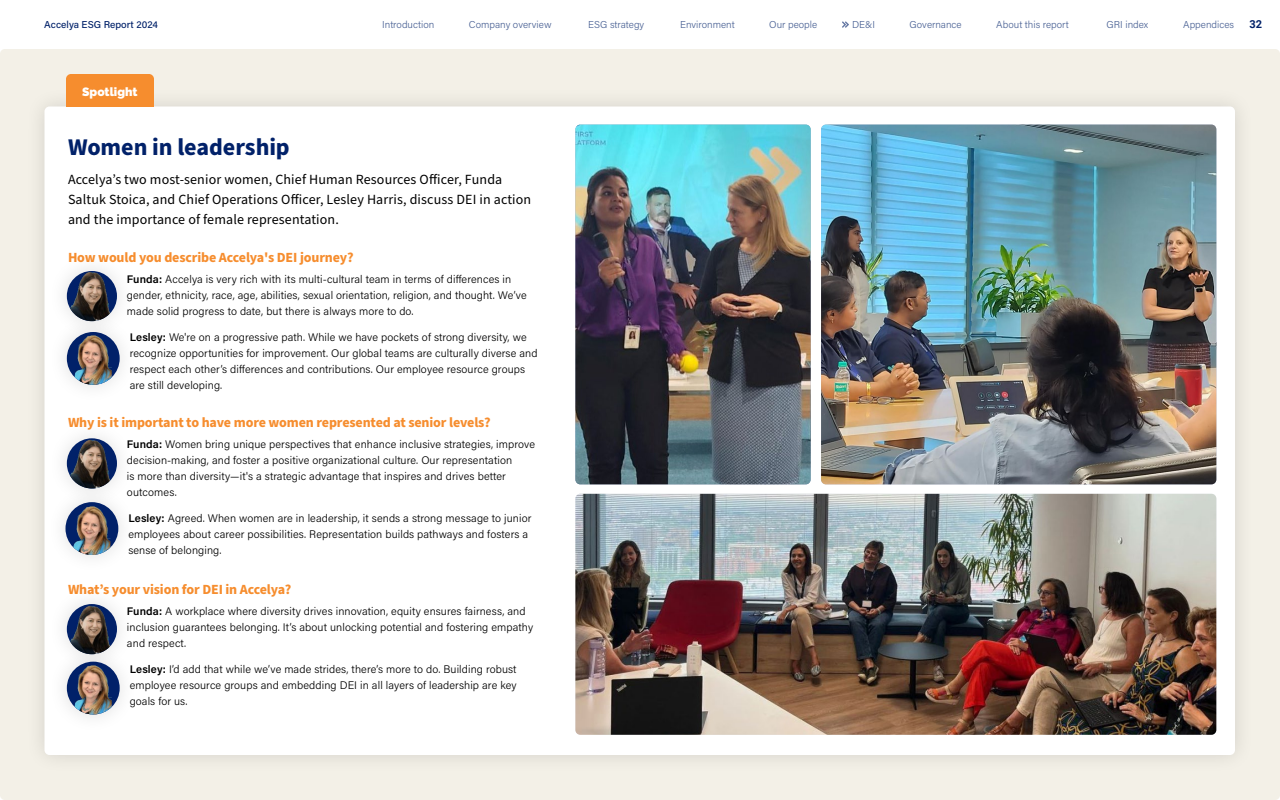
<style>
.page{position:relative;width:1280px;height:800px;background:#fff}
.page>*{position:absolute;margin:0;border:0;box-sizing:border-box;transform-origin:0 0}
.t1{font:700 24px "Source Sans Pro";letter-spacing:-.005em;color:#012169}
.t2{font:14px/20px "Source Sans Pro";letter-spacing:.01em;color:#000}
.t3{font:700 14px "Source Sans Pro";letter-spacing:-.01em;color:#f68d2e}
.t4{font:900 12px "Raleway";color:#fff}
.t5{font:300 11px/16px "Acumin Pro";letter-spacing:.01em;color:#000}
.t6{font:700 11px "Roboto";color:#012169}
.t7{font:300 10px "Acumin Pro";color:#4d6496}
.t8{font:500 10px "Acumin Pro";color:#012169}
.s1{font-weight:600}
</style>
<div class="page">
<div style="left:0;top:49px;width:1280px;height:751px;background:#f3f0e7;border-radius:5px"></div>
<div style="left:25px;top:87px;width:1230px;height:688px;background:#efece3"></div>
<div style="left:44px;top:106px;width:1191px;height:649px;background:#fff;border-radius:5px"></div>
<svg style="left:842px;top:21px;width:7px;height:7px"></svg>
<div style="left:66px;top:74px;width:88px;height:33px;background:#f68d2e"></div>
<div style="left:67px;top:271px;width:50px;height:50px;background:#012169;border-radius:50%"></div>
<img style="left:70px;top:271px;width:43px;height:42px">
<div style="left:67px;top:438px;width:50px;height:50px;background:#012169;border-radius:50%"></div>
<img style="left:70px;top:438px;width:43px;height:45px">
<div style="left:67px;top:604px;width:50px;height:50px;background:#012169;border-radius:50%"></div>
<img style="left:70px;top:604px;width:43px;height:39px">
<div style="left:48px;top:313px;width:91px;height:91px;background:#fdfdfd"></div>
<div style="left:67px;top:332px;width:53px;height:53px;background:#012169;border-radius:50%"></div>
<img style="left:75px;top:332px;width:37px;height:53px">
<div style="left:46px;top:483px;width:91px;height:91px;background:#fdfdfd"></div>
<div style="left:65px;top:502px;width:53px;height:53px;background:#012169;border-radius:50%"></div>
<img style="left:73px;top:502px;width:37px;height:53px">
<div style="left:48px;top:643px;width:91px;height:91px;background:#000;opacity:.13"></div>
<div style="left:67px;top:662px;width:53px;height:52px;background:#012169;border-radius:50%"></div>
<img style="left:75px;top:662px;width:37px;height:52px">
<img style="left:575px;top:125px;width:236px;height:359px">
<img style="left:821px;top:125px;width:395px;height:359px">
<img style="left:575px;top:494px;width:641px;height:241px">
<p class="t8" style="left:44px;top:17px;width:115px">Accelya ESG Report 2024</p>
<p class="t7" style="left:382px;top:17px;width:54px">Introduction</p>
<p class="t7" style="left:469px;top:17px;width:84px">Company overview</p>
<p class="t7" style="left:588px;top:17px;width:57px">ESG strategy</p>
<p class="t7" style="left:680px;top:17px;width:56px">Environment</p>
<p class="t7" style="left:769px;top:17px;width:49px">Our people</p>
<p class="t7" style="left:852px;top:17px;width:24px">DE&amp;I</p>
<p class="t7" style="left:910px;top:17px;width:54px">Governance</p>
<p class="t7" style="left:996px;top:17px;width:74px">About this report</p>
<p class="t7" style="left:1107px;top:17px;width:43px">GRI index</p>
<p class="t7" style="left:1183px;top:17px;width:53px">Appendices</p>
<p class="t6" style="left:1250px;top:16px;width:14px">32</p>
<p class="t4" style="left:82px;top:85px;width:57px">Spotlight</p>
<h1 class="t1" style="left:68px;top:130px;width:223px">Women in leadership</h1>
<p class="t2" style="left:68px;top:169px;width:465px">Accelya’s two most-senior women, Chief Human Resources Officer, Funda<br>Saltuk Stoica, and Chief Operations Officer, Lesley Harris, discuss DEI in action and the importance of female representation.</p>
<p class="t3" style="left:68px;top:247px;width:287px">How would you describe Accelya's DEI journey?</p>
<p class="t5" style="left:127px;top:270px;width:401px"><span class="s1">Funda:</span> Accelya is very rich with its multi-cultural team in terms of differences in gender, ethnicity, race, age, abilities, sexual orientation, religion, and thought. We’ve made solid progress to date, but there is always more to do.</p>
<p class="t5" style="left:130px;top:328px;width:409px"><span class="s1">Lesley:</span> We're on a progressive path. While we have pockets of strong diversity, we recognize opportunities for improvement. Our global teams are culturally diverse and respect each other’s differences and contributions. Our employee resource groups are still developing.</p>
<p class="t3" style="left:68px;top:412px;width:424px">Why is it important to have more women represented at senior levels?</p>
<p class="t5" style="left:127px;top:435px;width:410px"><span class="s1">Funda:</span> Women bring unique perspectives that enhance inclusive strategies, improve decision-making, and foster a positive organizational culture. Our representation<br>is more than diversity—it's a strategic advantage that inspires and drives better outcomes.</p>
<p class="t5" style="left:128px;top:509px;width:405px"><span class="s1">Lesley:</span> Agreed. When women are in leadership, it sends a strong message to junior employees about career possibilities. Representation builds pathways and fosters a sense of belonging.</p>
<p class="t3" style="left:68px;top:579px;width:225px">What’s your vision for DEI in Accelya?</p>
<p class="t5" style="left:127px;top:602px;width:408px"><span class="s1">Funda:</span> A workplace where diversity drives innovation, equity ensures fairness, and inclusion guarantees belonging. It’s about unlocking potential and fostering empathy and respect.</p>
<p class="t5" style="left:130px;top:660px;width:389px;text-align:justify"><span class="s1">Lesley:</span> I’d add that while we’ve made strides, there’s more to do. Building robust employee resource groups and embedding DEI in all layers of leadership are key goals for us.</p>
</div>
